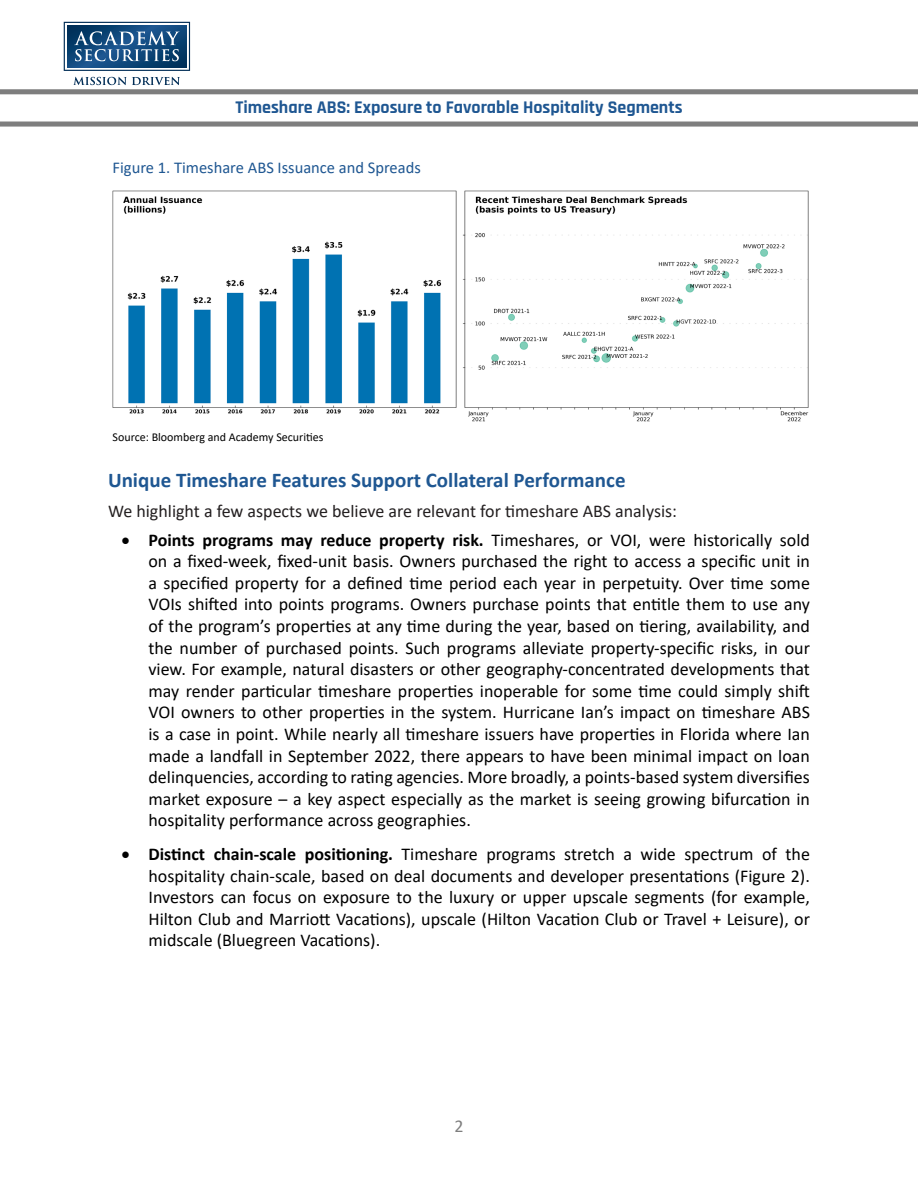
<style>
.page{position:relative;width:918px;height:1188px;background:#fff}
.page>*{position:absolute;margin:0;border:0;box-sizing:border-box;transform-origin:0 0}
.Section_Head{font:700 21px "Calibri";color:#1f5792}
.t1{font:18px/21.6px "Calibri";color:#000;text-align:justify}
.t2{font:18px "Calibri";color:#231f20}
.t3{font:700 18px "Rajdhani";color:#1f5792}
.t4{font:18px "Calibri";color:#7e7e7e}
.Figure_Title{font:16.5px "Calibri";color:#1f5792}
.Figure_Note{font:12px "Calibri";color:#000}
.s1{font-weight:700}
</style>
<div class="page">
<svg style="left:64px;top:22px;width:126px;height:49px;background:#436e95"></svg>
<svg style="left:73px;top:77px;width:107px;height:8px"></svg>
<div style="left:0;top:89px;width:918px;height:5px;background:#7e7e7e"></div>
<div style="left:0;top:122px;width:918px;height:5px;background:#7e7e7e"></div>
<img style="left:113px;top:191px;width:695px;height:231px">
<p class="t3" style="left:235px;top:97px;width:449px">Timeshare ABS: Exposure to Favorable Hospitality Segments</p>
<p class="Figure_Title" style="left:113px;top:156px;width:310px">Figure 1. Timeshare ABS Issuance and Spreads</p>
<p class="Figure_Note" style="left:113px;top:429px;width:212px">Source: Bloomberg and Academy Securities</p>
<p class="Section_Head" style="left:108px;top:465px;width:519px">Unique Timeshare Features Support Collateral Performance</p>
<p class="t2" style="left:108px;top:499px;width:571px">We highlight a few aspects we believe are relevant for timeshare ABS analysis:</p>
<p class="t1" style="left:148px;top:528px;width:663px;text-indent:-27px">• <span class="s1">Points programs may reduce property risk.</span> Timeshares, or VOI, were historically sold on a fixed-week, fixed-unit basis. Owners purchased the right to access a specific unit in a specified property for a defined time period each year in perpetuity. Over time some VOIs shifted into points programs. Owners purchase points that entitle them to use any of the program’s properties at any time during the year, based on tiering, availability, and the number of purchased points. Such programs alleviate property-specific risks, in our view. For example, natural disasters or other geography-concentrated developments that may render particular timeshare properties inoperable for some time could simply shift VOI owners to other properties in the system. Hurricane Ian’s impact on timeshare ABS is a case in point. While nearly all timeshare issuers have properties in Florida where Ian made a landfall in September 2022, there appears to have been minimal impact on loan delinquencies, according to rating agencies. More broadly, a points-based system diversifies market exposure – a key aspect especially as the market is seeing growing bifurcation in hospitality performance across geographies.</p>
<p class="t1" style="left:148px;top:843px;width:663px;text-indent:-27px">• <span class="s1">Distinct chain-scale positioning.</span> Timeshare programs stretch a wide spectrum of the hospitality chain-scale, based on deal documents and developer presentations (Figure 2).<br>Investors can focus on exposure to the luxury or upper upscale segments (for example, Hilton Club and Marriott Vacations), upscale (Hilton Vacation Club or Travel + Leisure), or midscale (Bluegreen Vacations).</p>
<p class="t4" style="left:454px;top:1114px;width:11px">2</p>
</div>
